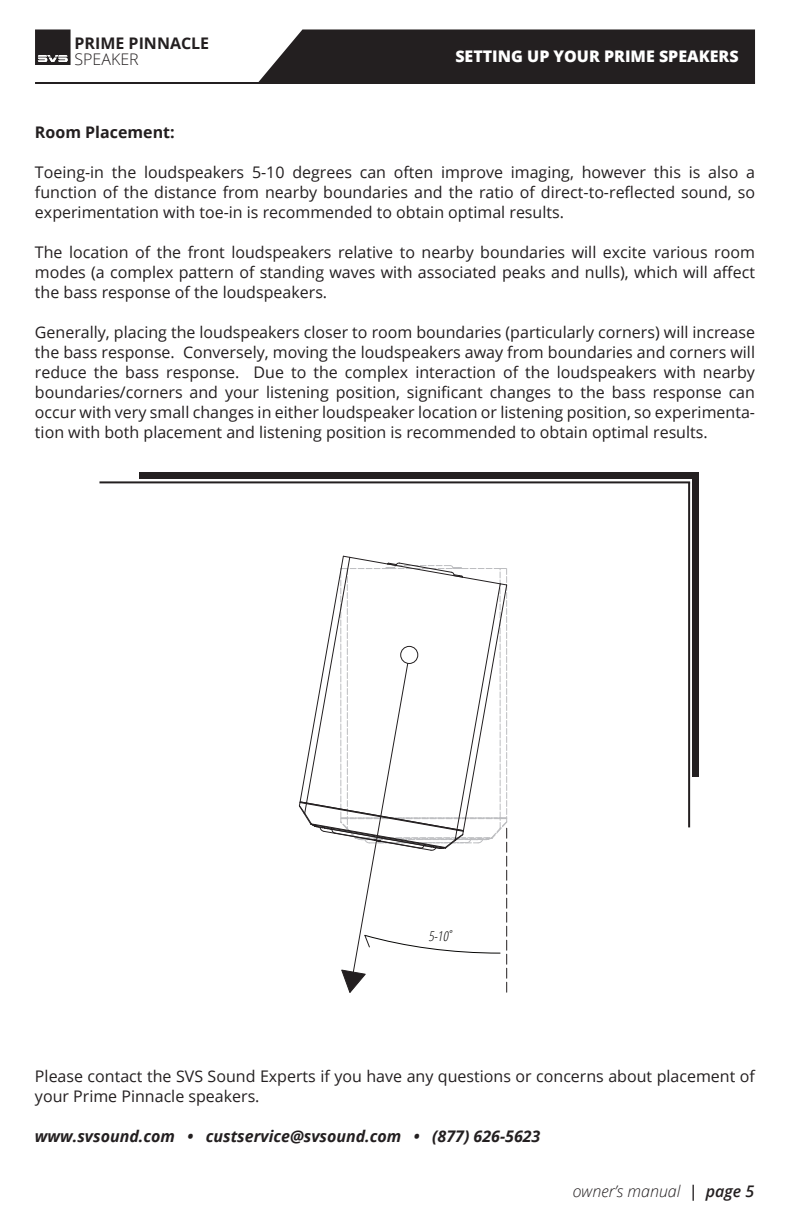
<style>
.page{position:relative;width:792px;height:1224px;background:#fff}
.page>*{position:absolute;margin:0;border:0;box-sizing:border-box;transform-origin:0 0}
.t1{font:16px/20px "Open Sans";color:#231f20;text-align:justify}
.t2{font:italic 700 16px "Open Sans";color:#231f20}
.t3{font:700 16px "Open Sans";color:#231f20}
.t4{font:800 16px "Open Sans";color:#fff}
.t5{font:italic 300 16px "Open Sans";color:#231f20}
.t6{font:300 16px "Open Sans";color:#231f20}
.t7{font:italic 300 condensed 13.4px "Open Sans";color:#050504}
.s1{font-weight:600}
</style>
<div class="page">
<svg style="left:35px;top:29px;width:36px;height:36px"></svg>
<div style="left:258px;top:29px;width:497px;height:53px;background:#231f20"></div>
<hr style="left:35px;top:82px;width:720px;height:2px;background:#231f20">
<hr style="left:99px;top:481px;width:591px;height:2px;background:#231f20">
<hr style="left:688px;top:483px;width:2px;height:344px;background:#231f20">
<svg style="left:298px;top:555px;width:210px;height:438px"></svg>
<div style="left:140px;top:472px;width:555px;height:7px;background:#231f20"></div>
<div style="left:693px;top:472px;width:6px;height:305px;background:#231f20"></div>
<p class="t3" style="left:75px;top:32px;width:136px">PRIME PINNACLE</p>
<p class="t6" style="left:75px;top:48px;width:66px">SPEAKER</p>
<p class="t4" style="left:455px;top:44px;width:285px">SETTING UP YOUR PRIME SPEAKERS</p>
<p class="t3" style="left:35px;top:121px;width:141px">Room Placement:</p>
<p class="t1" style="left:35px;top:162px;width:722px">Toeing-in the loudspeakers 5-10 degrees can often improve imaging, however this is also a function of the distance from nearby boundaries and the ratio of direct-to-reflected sound, so experimentation with toe-in is recommended to obtain optimal results.</p>
<p class="t1" style="left:35px;top:242px;width:722px">The location of the front loudspeakers relative to nearby boundaries will excite various room modes (a complex pattern of standing waves with associated peaks and nulls), which will affect the bass response of the loudspeakers.</p>
<p class="t1" style="left:35px;top:322px;width:722px">Generally, placing the loudspeakers closer to room boundaries (particularly corners) will increase the bass response. Conversely, moving the loudspeakers away from boundaries and corners will reduce the bass response. Due to the complex interaction of the loudspeakers with nearby boundaries/corners and your listening position, significant changes to the bass response can occur with very small changes in either loudspeaker location or listening position, so experimenta&shy;tion with both placement and listening position is recommended to obtain optimal results.</p>
<p class="t7" style="left:429px;top:927px;width:29px">5-10˚</p>
<p class="t1" style="left:35px;top:1066px;width:722px">Please contact the SVS Sound Experts if you have any questions or concerns about placement of your Prime Pinnacle speakers.</p>
<p class="t2" style="left:35px;top:1125px;width:507px">www.svsound.com • custservice@svsound.com • (877) 626-5623</p>
<p class="t5" style="left:573px;top:1180px;width:183px">owner’s manual <span class="s1">| page 5</span></p>
</div>
